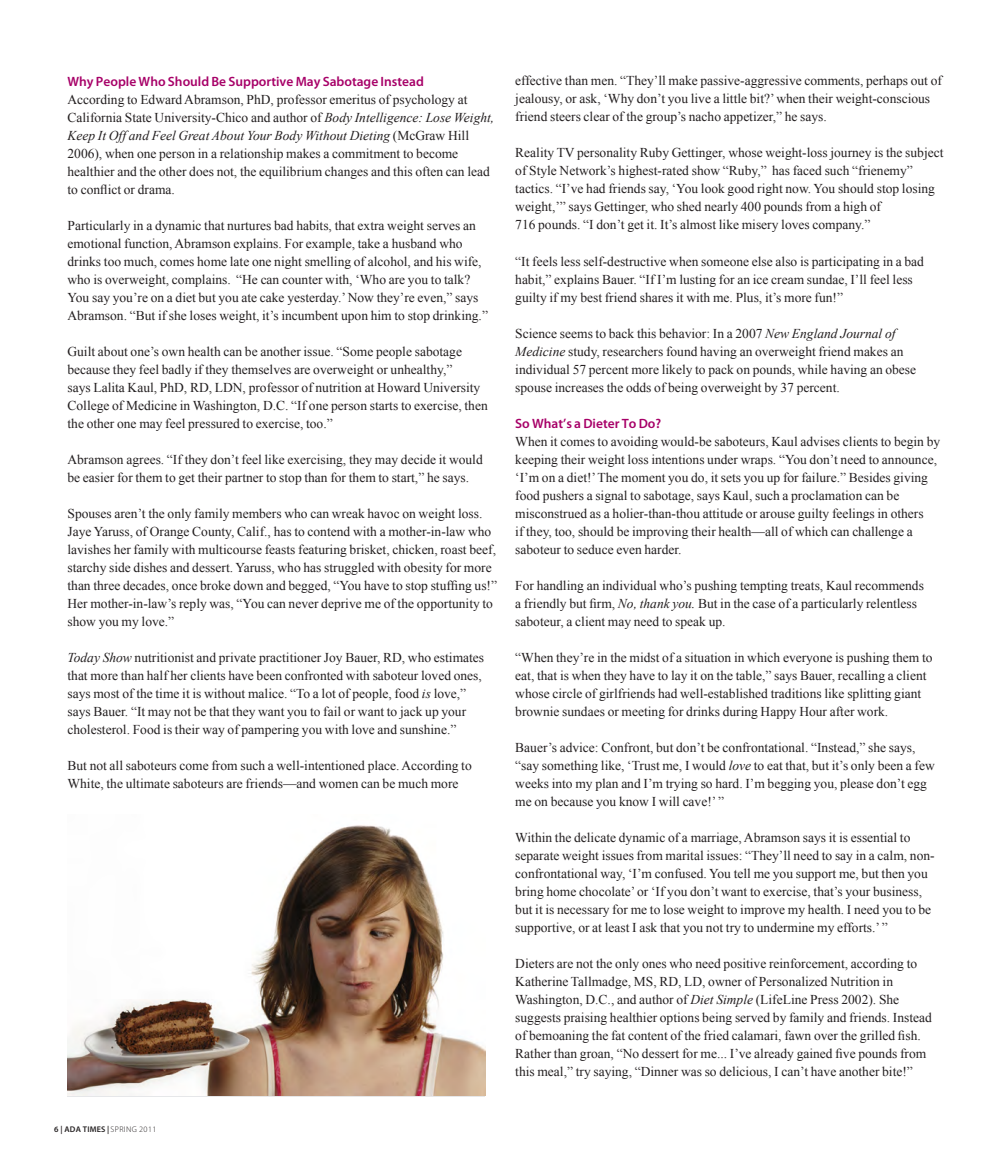
<style>
.page{position:relative;width:999px;height:1175px;background:#fff}
.page>*{position:absolute;margin:0;border:0;box-sizing:border-box;transform-origin:0 0}
.t1{font:13.5px/18px "Times New Roman";color:#231f20}
.t2{font:600 13.5px "Myriad Pro";color:#a70068}
.t3{font:600 8.25px "Myriad Pro";letter-spacing:.025em;color:#231f20}
.s1{font-style:italic}
.s2{font-weight:300}
</style>
<div class="page">
<img style="left:68px;top:825px;width:417px;height:270px">
<p class="t2" style="left:68px;top:76px;width:358px">Why People Who Should Be Supportive May Sabotage Instead</p>
<p class="t1" style="left:68px;top:90px;width:428px">According to Edward Abramson, PhD, professor emeritus of psychology at California State University-Chico and author of <span class="s1">Body Intelligence: Lose Weight, Keep It Off and Feel Great About Your Body Without Dieting</span> (McGraw Hill 2006), when one person in a relationship makes a commitment to become healthier and the other does not, the equilibrium changes and this often can lead to conflict or drama.</p>
<p class="t1" style="left:68px;top:216px;width:422px">Particularly in a dynamic that nurtures bad habits, that extra weight serves an emotional function, Abramson explains. For example, take a husband who drinks too much, comes home late one night smelling of alcohol, and his wife, who is overweight, complains. “He can counter with, ‘Who are you to talk?<br>You say you’re on a diet but you ate cake yesterday.’ Now they’re even,” says Abramson. “But if she loses weight, it’s incumbent upon him to stop drinking.”</p>
<p class="t1" style="left:68px;top:342px;width:422px">Guilt about one’s own health can be another issue. “Some people sabotage because they feel badly if they themselves are overweight or unhealthy,”<br>says Lalita Kaul, PhD, RD, LDN, professor of nutrition at Howard University College of Medicine in Washington, D.C. “If one person starts to exercise, then the other one may feel pressured to exercise, too.”</p>
<p class="t1" style="left:68px;top:450px;width:417px">Abramson agrees. “If they don’t feel like exercising, they may decide it would be easier for them to get their partner to stop than for them to start,” he says.</p>
<p class="t1" style="left:68px;top:504px;width:431px">Spouses aren’t the only family members who can wreak havoc on weight loss.<br>Jaye Yaruss, of Orange County, Calif., has to contend with a mother-in-law who lavishes her family with multicourse feasts featuring brisket, chicken, roast beef, starchy side dishes and dessert. Yaruss, who has struggled with obesity for more than three decades, once broke down and begged, “You have to stop stuffing us!” Her mother-in-law’s reply was, “You can never deprive me of the opportunity to show you my love.”</p>
<p class="t1" style="left:68px;top:648px;width:418px"><span class="s1">Today Show</span> nutritionist and private practitioner Joy Bauer, RD, who estimates that more than half her clients have been confronted with saboteur loved ones, says most of the time it is without malice. “To a lot of people, food <span class="s1">is</span> love,” says Bauer. “It may not be that they want you to fail or want to jack up your cholesterol. Food is their way of pampering you with love and sunshine.”</p>
<p class="t1" style="left:68px;top:756px;width:406px">But not all saboteurs come from such a well-intentioned place. According to<br>White, the ultimate saboteurs are friends—and women can be much more</p>
<p class="t1" style="left:515px;top:72px;width:428px">effective than men. “They’ll make passive-aggressive comments, perhaps out of jealousy, or ask, ‘Why don’t you live a little bit?’ when their weight-conscious friend steers clear of the group’s nacho appetizer,” he says.</p>
<p class="t1" style="left:515px;top:144px;width:430px">Reality TV personality Ruby Gettinger, whose weight-loss journey is the subject of Style Network’s highest-rated show “Ruby,” has faced such “frienemy” tactics. “I’ve had friends say, ‘You look good right now. You should stop losing weight,’” says Gettinger, who shed nearly 400 pounds from a high of<br>716 pounds. “I don’t get it. It’s almost like misery loves company.”</p>
<p class="t1" style="left:515px;top:252px;width:410px">“It feels less self-destructive when someone else also is participating in a bad habit,” explains Bauer. “If I’m lusting for an ice cream sundae, I’ll feel less guilty if my best friend shares it with me. Plus, it’s more fun!”</p>
<p class="t1" style="left:515px;top:324px;width:402px">Science seems to back this behavior: In a 2007 <span class="s1">New England Journal of Medicine</span> study, researchers found having an overweight friend makes an individual 57 percent more likely to pack on pounds, while having an obese spouse increases the odds of being overweight by 37 percent.</p>
<p class="t2" style="left:515px;top:418px;width:148px">So What’s a Dieter To Do?</p>
<p class="t1" style="left:515px;top:432px;width:426px">When it comes to avoiding would-be saboteurs, Kaul advises clients to begin by keeping their weight loss intentions under wraps. “You don’t need to announce, ‘I’m on a diet!’ The moment you do, it sets you up for failure.” Besides giving food pushers a signal to sabotage, says Kaul, such a proclamation can be misconstrued as a holier-than-thou attitude or arouse guilty feelings in others<br>if they, too, should be improving their health—all of which can challenge a saboteur to seduce even harder.</p>
<p class="t1" style="left:515px;top:576px;width:410px">For handling an individual who’s pushing tempting treats, Kaul recommends a friendly but firm, <span class="s1">No, thank you.</span> But in the case of a particularly relentless saboteur, a client may need to speak up.</p>
<p class="t1" style="left:515px;top:648px;width:419px">“When they’re in the midst of a situation in which everyone is pushing them to eat, that is when they have to lay it on the table,” says Bauer, recalling a client whose circle of girlfriends had well-established traditions like splitting giant brownie sundaes or meeting for drinks during Happy Hour after work.</p>
<p class="t1" style="left:515px;top:738px;width:421px">Bauer’s advice: Confront, but don’t be confrontational. “Instead,” she says, “say something like, ‘Trust me, I would <span class="s1">love</span> to eat that, but it’s only been a few weeks into my plan and I’m trying so hard. I’m begging you, please don’t egg me on because you know I will cave!’ ”</p>
<p class="t1" style="left:515px;top:828px;width:421px">Within the delicate dynamic of a marriage, Abramson says it is essential to separate weight issues from marital issues: “They’ll need to say in a calm, non&shy;confrontational way, ‘I’m confused. You tell me you support me, but then you bring home chocolate’ or ‘If you don’t want to exercise, that’s your business, but it is necessary for me to lose weight to improve my health. I need you to be supportive, or at least I ask that you not try to undermine my efforts.’ ”</p>
<p class="t1" style="left:515px;top:954px;width:418px">Dieters are not the only ones who need positive reinforcement, according to Katherine Tallmadge, MS, RD, LD, owner of Personalized Nutrition in Washington, D.C., and author of <span class="s1">Diet Simple</span> (LifeLine Press 2002). She suggests praising healthier options being served by family and friends. Instead of bemoaning the fat content of the fried calamari, fawn over the grilled fish.<br>Rather than groan, “No dessert for me... I’ve already gained five pounds from this meal,” try saying, “Dinner was so delicious, I can’t have another bite!”</p>
<p class="t3" style="left:54px;top:1126px;width:104px">6 | ADA TIMES | <span class="s2">SPRING 2011</span></p>
</div>
